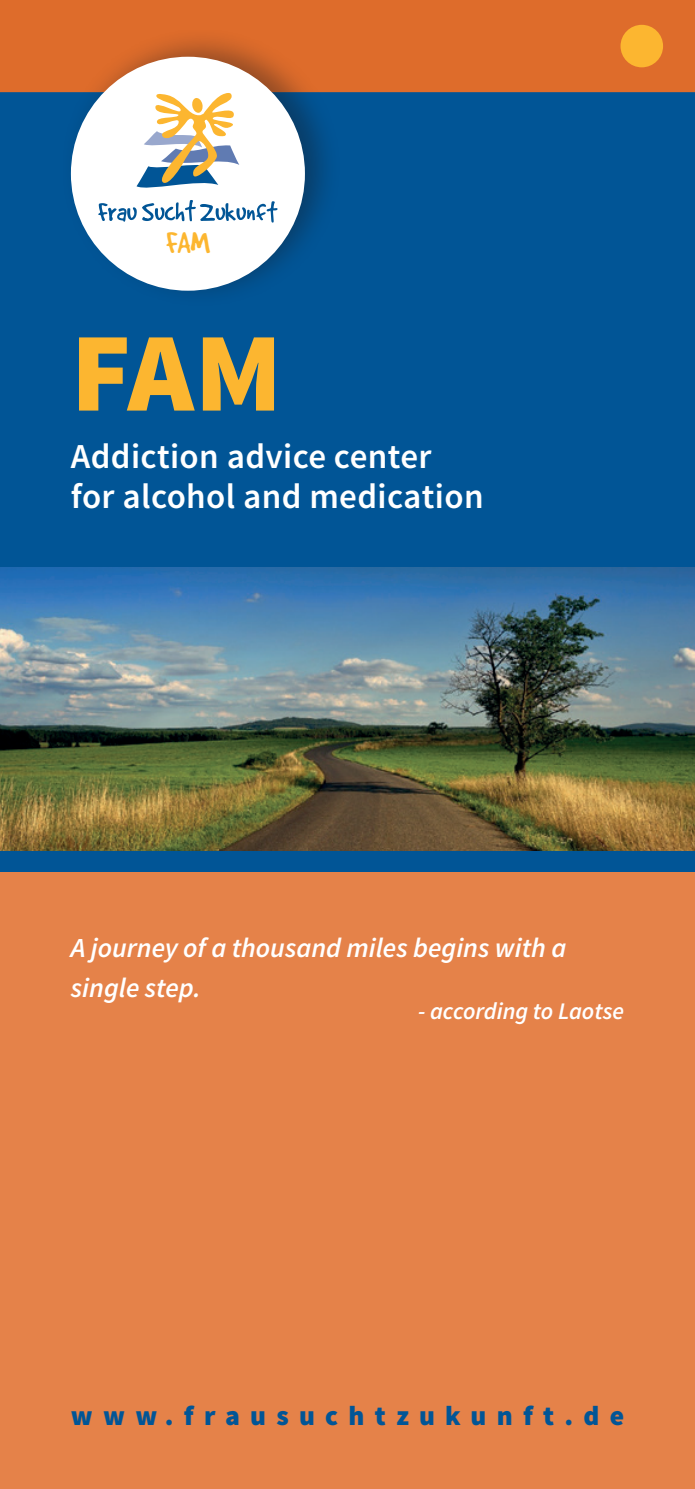
<style>
.page{position:relative;width:695px;height:1489px;background:#fff}
.page>*{position:absolute;margin:0;border:0;box-sizing:border-box;transform-origin:0 0}
.t1{font:900 112.5px "Source Sans Pro";color:#fcb630}
.t2{font:600 35px "Source Sans Pro";letter-spacing:.01em;color:#fff}
.t3{font:32.5px "Good Dog Plain";color:#fcb630}
.t4{font:italic 600 27.5px/40px "Source Sans Pro";color:#fff}
.t5{font:900 27.5px "Source Sans Pro";letter-spacing:.375em;color:#015596}
.t6{font:italic 600 23.75px "Source Sans Pro";color:#fff}
</style>
<div class="page">
<div style="left:0;top:0;width:694px;height:643px;background:#015596"></div>
<div style="left:0;top:0;width:694px;height:92px;background:#de6c2b"></div>
<div style="left:620px;top:25px;width:43px;height:42px;background:#fcb630;border-radius:50%"></div>
<div style="left:61px;top:28px;width:280px;height:280px;background:#17151a;opacity:.38"></div>
<div style="left:71px;top:57px;width:234px;height:234px;background:#fff;border-radius:50%"></div>
<svg style="left:98px;top:200px;width:179px;height:22px"></svg>
<svg style="left:136px;top:93px;width:104px;height:95px"></svg>
<div style="left:0;top:872px;width:694px;height:616px;background:#e58249"></div>
<div style="left:0;top:850px;width:694px;height:22px;background:#015596"></div>
<img style="left:0;top:567px;width:694px;height:283px">
<p class="t3" style="left:166px;top:227px;width:45px">FAM</p>
<p class="t1" style="left:71px;top:300px;width:213px">FAM</p>
<p class="t2" style="left:71px;top:434px;width:362px">Addiction advice center</p>
<p class="t2" style="left:71px;top:474px;width:414px">for alcohol and medication</p>
<p class="t4" style="left:71px;top:927px;width:497px">A journey of a thousand miles begins with a single step.</p>
<p class="t6" style="left:418px;top:996px;width:207px">- according to Laotse</p>
<p class="t5" style="left:71px;top:1397px;width:554px">www.frausuchtzukunft.de</p>
</div>
